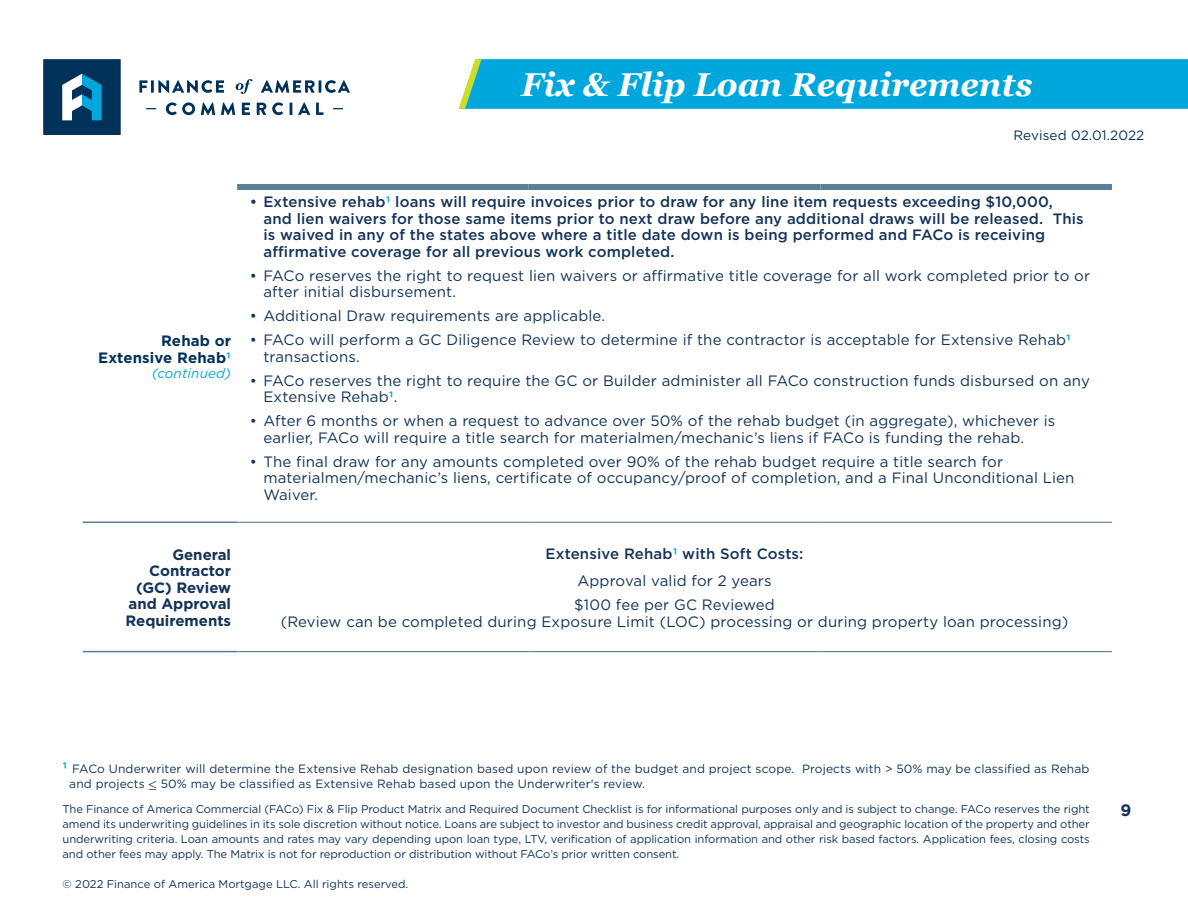
<style>
.page{position:relative;width:1188px;height:918px;background:#fff}
.page>*{position:absolute;margin:0;border:0;box-sizing:border-box;transform-origin:0 0}
.t1{font:italic 700 33px "Georgia";color:#fff}
.t2{font:700 16.5px "Gotham";color:#133359}
.t3{font:15px/16.5px "Gotham";letter-spacing:.01em;color:#133359}
.t4{font:500 15px/16.5px "Gotham";letter-spacing:.01em;color:#133359}
.t5{font:700 15px/16.5px "Gotham";color:#133359;text-align:right}
.t6{font:700 15px/16.5px "Gotham";letter-spacing:.01em;color:#003259;text-align:right}
.t7{font:13.5px "Gotham";letter-spacing:.01em;color:#003259}
.t8{font:italic 13.5px "Gotham";letter-spacing:.01em;color:#00a7dc}
.t9{font:12px/15px "Gotham";letter-spacing:.01em;color:#133359}
.t10{font:11.25px/15px "Gotham";letter-spacing:-.01em;color:#133359;text-align:justify}
.s1{color:#00a7dc}
.s2{font-weight:700;color:#00a7dc}
.s3{font-weight:400}
.s4{font-weight:700;font-size:15px;color:#00a7dc}
</style>
<div class="page">
<div style="left:43px;top:59px;width:78px;height:76px;background:#003259"></div>
<svg style="left:62px;top:74px;width:40px;height:46px"></svg>
<svg style="left:139px;top:80px;width:85px;height:13px"></svg>
<svg style="left:261px;top:80px;width:89px;height:13px"></svg>
<svg style="left:236px;top:79px;width:16px;height:15px"></svg>
<svg style="left:166px;top:102px;width:29px;height:13px"></svg>
<svg style="left:201px;top:102px;width:14px;height:13px"></svg>
<svg style="left:221px;top:102px;width:14px;height:13px"></svg>
<svg style="left:242px;top:103px;width:8px;height:12px"></svg>
<svg style="left:257px;top:103px;width:9px;height:12px"></svg>
<svg style="left:272px;top:102px;width:11px;height:13px"></svg>
<svg style="left:290px;top:103px;width:2px;height:12px"></svg>
<svg style="left:298px;top:102px;width:12px;height:13px"></svg>
<svg style="left:316px;top:103px;width:7px;height:12px"></svg>
<hr style="left:83px;top:522px;width:154px;height:1px;background:#5b7e97">
<hr style="left:83px;top:651px;width:154px;height:1px;background:#5b7e97">
<div style="left:237px;top:184px;width:292px;height:6px;background:#5b7e97"></div>
<div style="left:529px;top:184px;width:291px;height:6px;background:#5b7e97"></div>
<div style="left:820px;top:184px;width:292px;height:6px;background:#5b7e97"></div>
<hr style="left:237px;top:522px;width:292px;height:1px;background:#5b7e97">
<hr style="left:529px;top:522px;width:291px;height:1px;background:#5b7e97">
<hr style="left:820px;top:522px;width:292px;height:1px;background:#5b7e97">
<hr style="left:237px;top:651px;width:292px;height:1px;background:#5b7e97">
<hr style="left:529px;top:651px;width:291px;height:1px;background:#5b7e97">
<hr style="left:820px;top:651px;width:292px;height:1px;background:#5b7e97">
<div style="left:459px;top:59px;width:729px;height:50px;background:#00a7dc"></div>
<h1 class="t1" style="left:521px;top:64px;width:513px">Fix &amp; Flip Loan Requirements</h1>
<p class="t7" style="left:1013px;top:127px;width:132px">Revised 02.01.2022</p>
<p class="t6" style="left:98px;top:332px;width:135px">Rehab or<br>Extensive Rehab<span class="s1">1</span></p>
<p class="t8" style="left:152px;top:364px;width:81px">(continued)</p>
<p class="t4" style="left:263px;top:194px;width:822px;text-indent:-14px">• Extensive rehab<span class="s2">1</span> loans will require invoices prior to draw for any line item requests exceeding $10,000, and lien waivers for those same items prior to next draw before any additional draws will be released. This is waived in any of the states above where a title date down is being performed and FACo is receiving affirmative coverage for all previous work completed.</p>
<p class="t3" style="left:263px;top:267px;width:828px;text-indent:-14px">• FACo reserves the right to request lien waivers or affirmative title coverage for all work completed prior to or after initial disbursement.</p>
<p class="t3" style="left:250px;top:307px;width:357px">• Additional Draw requirements are applicable.</p>
<p class="t3" style="left:263px;top:331px;width:809px;text-indent:-14px">• FACo will perform a GC Diligence Review to determine if the contractor is acceptable for Extensive Rehab<span class="s2">1 </span>transactions.</p>
<p class="t3" style="left:263px;top:372px;width:828px;text-indent:-14px">• FACo reserves the right to require the GC or Builder administer all FACo construction funds disbursed on any<br>Extensive Rehab<span class="s2">1</span>.</p>
<p class="t3" style="left:263px;top:412px;width:794px;text-indent:-14px">• After 6 months or when a request to advance over 50% of the rehab budget (in aggregate), whichever is earlier, FACo will require a title search for materialmen/mechanic’s liens if FACo is funding the rehab.</p>
<p class="t3" style="left:263px;top:453px;width:813px;text-indent:-14px">• The final draw for any amounts completed over 90% of the rehab budget require a title search for materialmen/mechanic’s liens, certificate of occupancy/proof of completion, and a Final Unconditional Lien<br>Waiver.</p>
<p class="t5" style="left:125px;top:546px;width:107px">General<br>Contractor (GC) Review and Approval<br>Requirements</p>
<p class="t4" style="left:546px;top:540px;width:259px;line-height:27px;text-align:center">Extensive Rehab<span class="s2">1</span> with Soft Costs:<br><span class="s3">Approval valid for 2 years</span></p>
<p class="t3" style="left:281px;top:596px;width:789px;text-align:center">$100 fee per GC Reviewed<br>(Review can be completed during Exposure Limit (LOC) processing or during property loan processing)</p>
<p class="t9" style="left:69px;top:761px;width:1022px;text-indent:-7px"><span class="s4">1</span> FACo Underwriter will determine the Extensive Rehab designation based upon review of the budget and project scope. Projects with &gt; 50% may be classified as Rehab and projects ≤ 50% may be classified as Extensive Rehab based upon the Underwriter's review.</p>
<p class="t10" style="left:63px;top:801px;width:1029px">The Finance of America Commercial (FACo) Fix &amp; Flip Product Matrix and Required Document Checklist is for informational purposes only and is subject to change. FACo reserves the right</p>
<p class="t2" style="left:1120px;top:799px;width:12px">9</p>
<p class="t10" style="left:63px;top:816px;width:1029px">amend its underwriting guidelines in its sole discretion without notice. Loans are subject to investor and business credit approval, appraisal and geographic location of the property and other underwriting criteria. Loan amounts and rates may vary depending upon loan type, LTV, verification of application information and other risk based factors. Application fees, closing costs and other fees may apply. The Matrix is not for reproduction or distribution without FACo’s prior written consent.</p>
<p class="t10" style="left:63px;top:876px;width:347px">© 2022 Finance of America Mortgage LLC. All rights reserved.</p>
</div>
